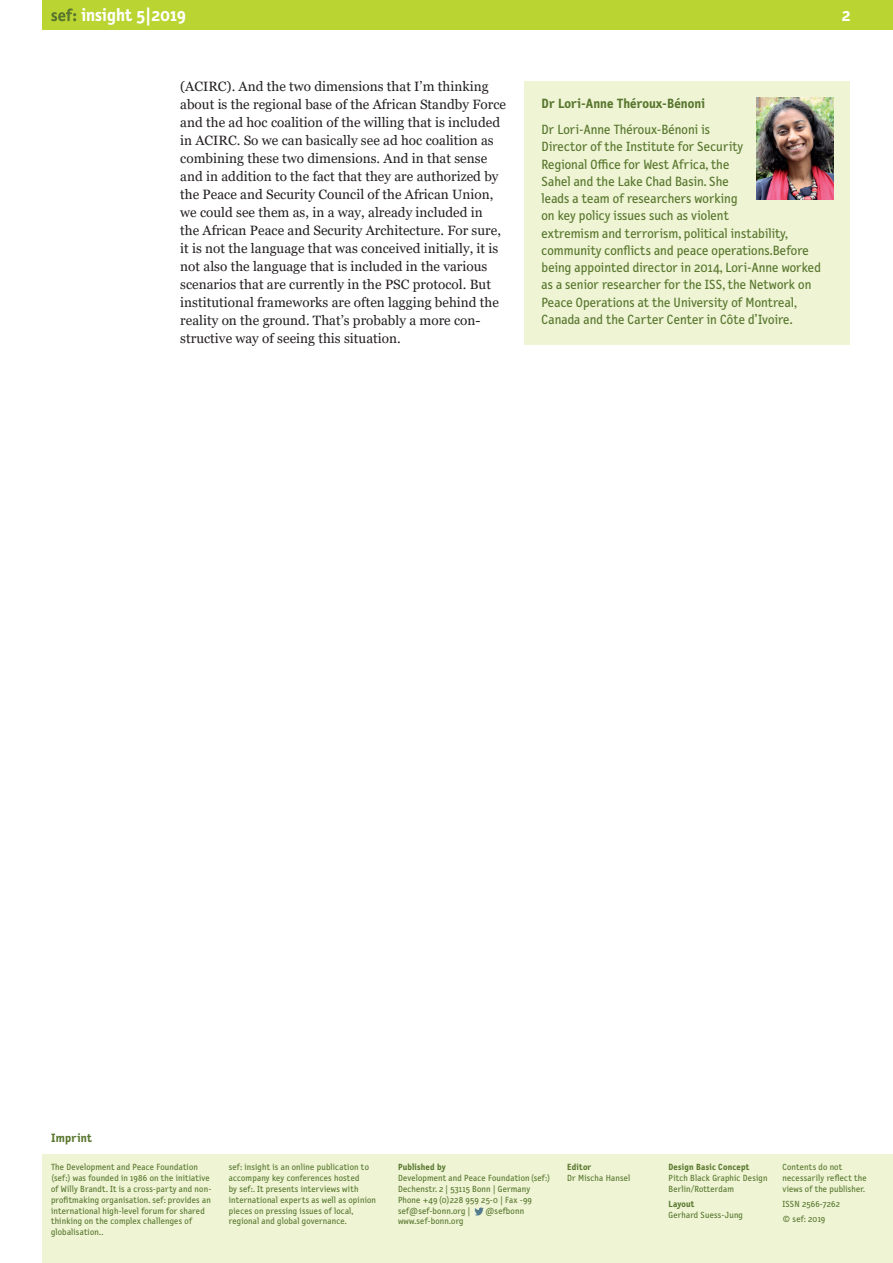
<style>
.page{position:relative;width:893px;height:1263px;background:#fff}
.page>*{position:absolute;margin:0;border:0;box-sizing:border-box;transform-origin:0 0}
.t1{font:700 18px "Letter Gothic Text OT";color:#fff}
.t2{font:13.5px/18px "Georgia";color:#231f20}
.t3{font:13.5px/17.2px "Letter Gothic Text OT";letter-spacing:.005em;color:#58762d}
.t4{font:700 13.5px "Letter Gothic Text OT";letter-spacing:.005em;color:#58762d}
.t5{font:700 12.15px "Letter Gothic Text OT";letter-spacing:.02em;color:#58762d}
.t6{font:9px/10.9px "Letter Gothic Text OT";letter-spacing:.02em;color:#58762d}
.t7{font:700 9px "Letter Gothic Text OT";letter-spacing:.02em;color:#58762d}
</style>
<div class="page">
<div style="left:43px;top:0;width:850px;height:30px;background:#bad432"></div>
<svg style="left:51px;top:9px;width:25px;height:12px"></svg>
<div style="left:43px;top:1154px;width:850px;height:109px;background:#eef4d4"></div>
<svg style="left:474px;top:1207px;width:10px;height:9px"></svg>
<div style="left:524px;top:81px;width:326px;height:263px;background:#eef4d4"></div>
<img style="left:757px;top:98px;width:76px;height:102px">
<h1 class="t1" style="left:81px;top:4px;width:106px">insight 5|2019</h1>
<p class="t2" style="left:180px;top:78px;width:327px">(ACIRC). And the two dimensions that I’m thinking about is the regional base of the African Standby Force and the ad hoc coalition of the willing that is included in ACIRC. So we can basically see ad hoc coalition as combining these two dimensions. And in that sense and in addition to the fact that they are authorized by the Peace and Security Council of the African Union, we could see them as, in a way, already included in<br>the African Peace and Security Architecture. For sure, it is not the language that was conceived initially, it is not also the language that is included in the various scenarios that are currently in the PSC protocol. But institutional frameworks are often lagging behind the reality on the ground. That’s probably a more con&shy;structive way of seeing this situation.</p>
<h1 class="t1" style="left:842px;top:4px;width:10px">2</h1>
<h2 class="t4" style="left:541px;top:96px;width:165px">Dr Lori-Anne Théroux-Bénoni</h2>
<p class="t3" style="left:541px;top:121px;width:281px">Dr Lori-Anne Théroux-Bénoni is<br>Director of the Institute for Security<br>Regional Office for West Africa, the<br>Sahel and the Lake Chad Basin. She<br>leads a team of researchers working<br>on key policy issues such as violent<br>extremism and terrorism, political instability, community conflicts and peace operations.Before being appointed director in 2014, Lori-Anne worked as a senior researcher for the ISS, the Network on Peace Operations at the University of Montreal, Canada and the Carter Center in Côte d’Ivoire.</p>
<h3 class="t5" style="left:51px;top:1131px;width:43px">Imprint</h3>
<p class="t6" style="left:51px;top:1161px;width:162px">The Development and Peace Foundation (sef:) was founded in 1986 on the initiative of Willy Brandt. It is a cross-party and non&shy;profitmaking organisation. sef: provides an international high-level forum for shared thinking on the complex challenges of globalisation..</p>
<p class="t6" style="left:229px;top:1161px;width:149px">sef: insight is an online publication to accompany key conferences hosted<br>by sef:. It presents interviews with international experts as well as opinion pieces on pressing issues of local, regional and global governance.</p>
<p class="t7" style="left:398px;top:1161px;width:49px">Published by</p>
<p class="t6" style="left:398px;top:1172px;width:154px">Development and Peace Foundation (sef:)<br>Dechenstr. 2 | 53115 Bonn | Germany<br>Phone +49 (0)228 959 25-0 | Fax -99 sef@sef-bonn.org |</p>
<p class="t6" style="left:485px;top:1205px;width:40px">@sefbonn</p>
<p class="t6" style="left:398px;top:1216px;width:67px">www.sef-bonn.org</p>
<p class="t7" style="left:567px;top:1161px;width:26px">Editor</p>
<p class="t6" style="left:567px;top:1172px;width:64px">Dr Mischa Hansel</p>
<p class="t7" style="left:668px;top:1161px;width:82px">Design Basic Concept</p>
<p class="t6" style="left:668px;top:1172px;width:101px">Pitch Black Graphic Design<br>Berlin/Rotterdam</p>
<p class="t7" style="left:668px;top:1198px;width:28px">Layout</p>
<p class="t6" style="left:668px;top:1209px;width:76px">Gerhard Suess-Jung</p>
<p class="t6" style="left:782px;top:1161px;width:86px">Contents do not necessarily reflect the views of the publisher.</p>
<p class="t6" style="left:782px;top:1196px;width:59px;line-height:15.1px">ISSN 2566-7262 © sef: 2019</p>
</div>
